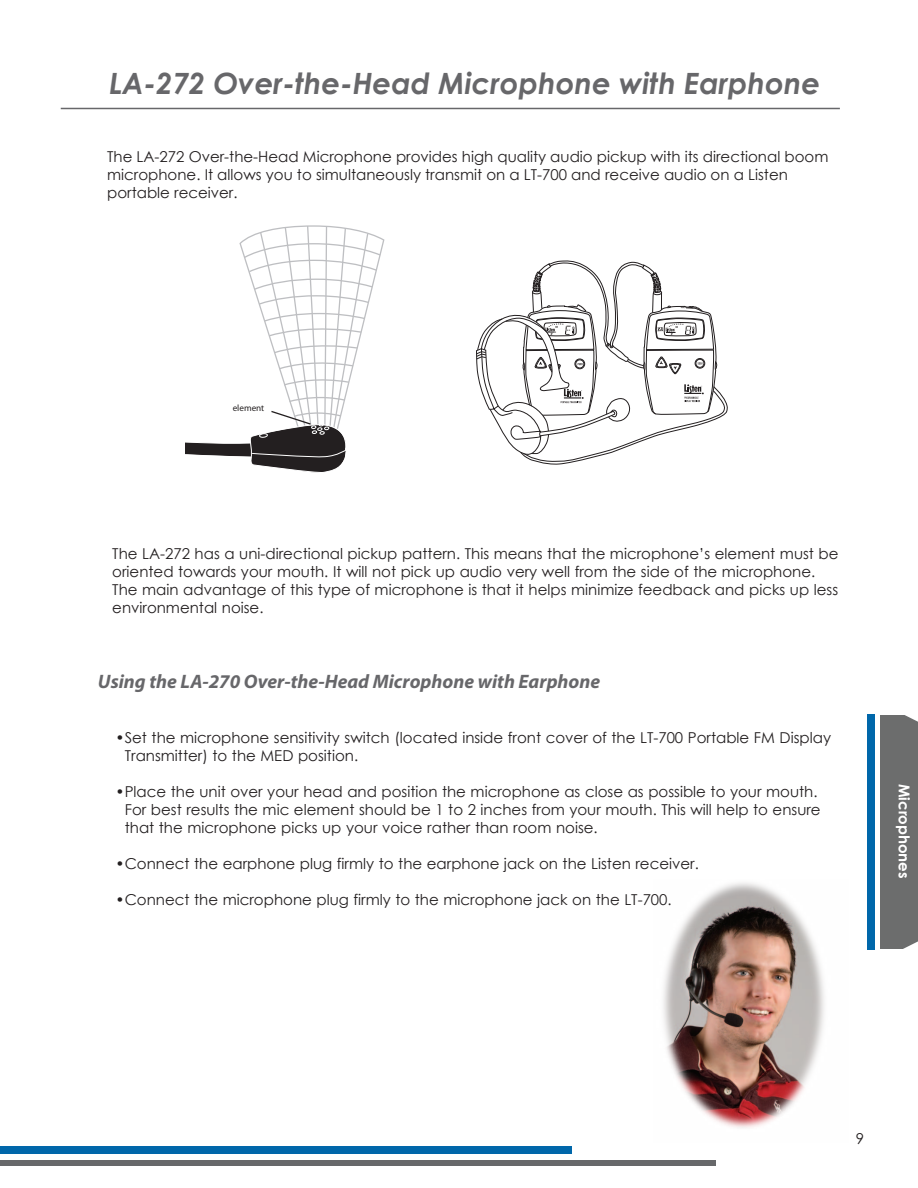
<style>
.page{position:relative;width:918px;height:1188px;background:#fff}
.page>*{position:absolute;margin:0;border:0;box-sizing:border-box;transform-origin:0 0}
.t1{font:italic 700 29.4px "Century Gothic";color:#67676a}
.t2{font:italic 700 19.5px "Myriad Pro";color:#67676a}
.t3{font:15px/18px "Century Gothic";color:#231f20}
.t4{font:700 15px "Century Gothic";color:#fff}
.t5{font:italic 9.15px "Avant Garde";color:#231f20}
</style>
<div class="page">
<div style="left:0;top:1160px;width:715px;height:6px;background:#67686a"></div>
<div style="left:0;top:1147px;width:572px;height:7px;background:#0067aa"></div>
<div style="left:880px;top:715px;width:38px;height:234px;background:#6c6d6d"></div>
<svg style="left:905px;top:715px;width:13px;height:7px"></svg>
<div style="left:868px;top:714px;width:7px;height:236px;background:#0067aa"></div>
<svg style="left:903px;top:941px;width:15px;height:8px"></svg>
<hr style="left:61px;top:108px;width:779px;height:1px;background:#67676a">
<svg style="left:185px;top:225px;width:200px;height:248px"></svg>
<svg style="left:476px;top:260px;width:252px;height:205px"></svg>
<img style="left:663px;top:882px;width:162px;height:246px">
<h1 class="t1" style="left:109px;top:61px;width:713px">LA-272 Over-the-Head Microphone with Earphone</h1>
<p class="t3" style="left:107px;top:147px;width:723px">The LA-272 Over-the-Head Microphone provides high quality audio pickup with its directional boom microphone. It allows you to simultaneously transmit on a LT-700 and receive audio on a Listen portable receiver.</p>
<p class="t5" style="left:233px;top:402px;width:33px">element</p>
<p class="t3" style="left:112px;top:544px;width:728px">The LA-272 has a uni-directional pickup pattern. This means that the microphone’s element must be oriented towards your mouth. It will not pick up audio very well from the side of the microphone.<br>The main advantage of this type of microphone is that it helps minimize feedback and picks up less environmental noise.</p>
<p class="t5" style="left:544px;top:587px;width:33px">element</p>
<h2 class="t2" style="left:98px;top:669px;width:504px">Using the LA-270 Over-the-Head Microphone with Earphone</h2>
<p class="t3" style="left:125px;top:728px;width:708px;text-indent:-9px">•Set the microphone sensitivity switch (located inside front cover of the LT-700 Portable FM Display<br>Transmitter) to the MED position.</p>
<p class="t3" style="left:125px;top:782px;width:697px;text-indent:-9px">•Place the unit over your head and position the microphone as close as possible to your mouth.<br>For best results the mic element should be 1 to 2 inches from your mouth. This will help to ensure that the microphone picks up your voice rather than room noise.</p>
<p class="t3" style="left:116px;top:854px;width:585px">•Connect the earphone plug firmly to the earphone jack on the Listen receiver.</p>
<p class="t3" style="left:116px;top:890px;width:558px">•Connect the microphone plug firmly to the microphone jack on the LT-700.</p>
<p class="t4" style="left:916px;top:784px;width:96px;rotate:90deg">Microphones</p>
<p class="t3" style="left:856px;top:1129px;width:10px">9</p>
</div>
